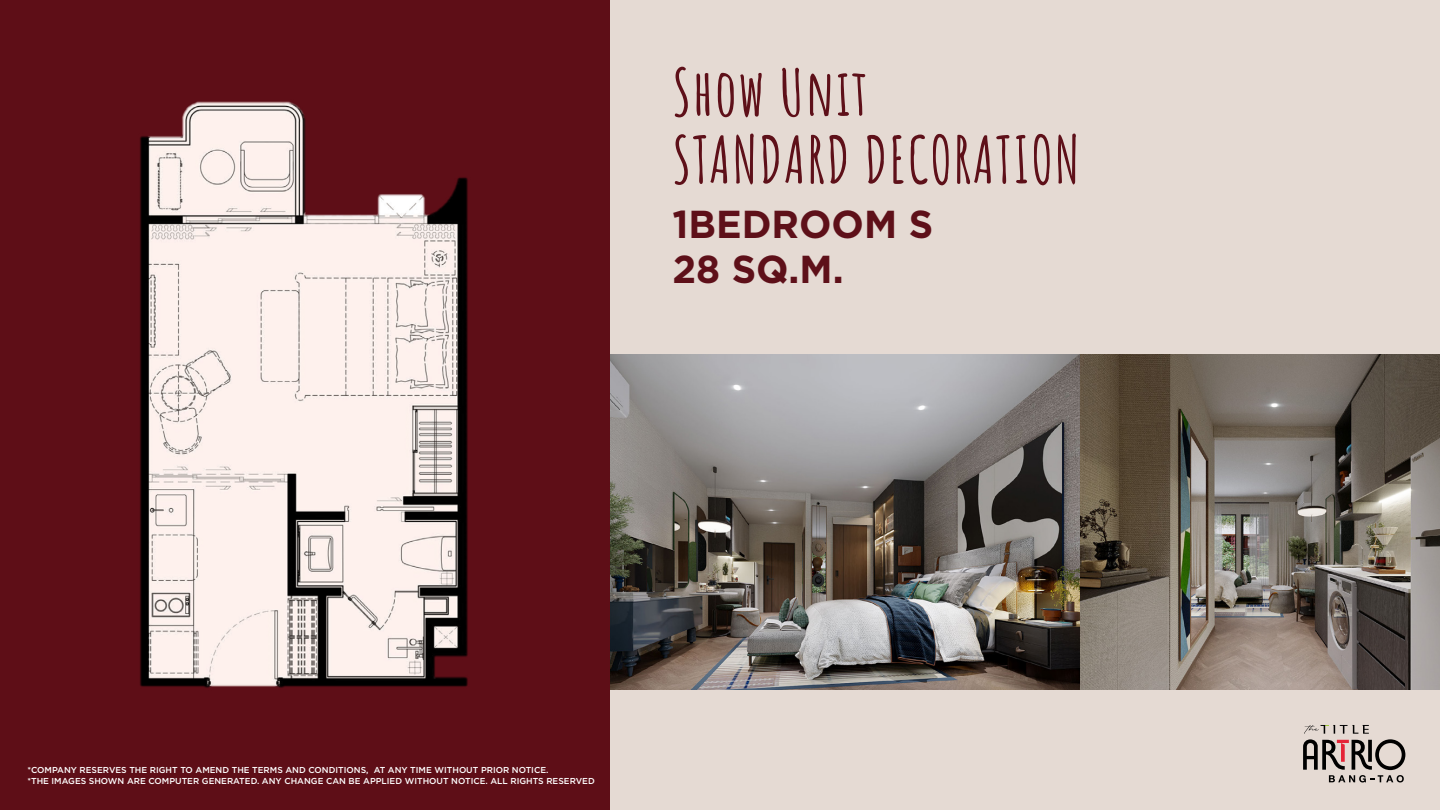
<style>
.page{position:relative;width:1440px;height:810px;background:#5e0e17}
.page>*{position:absolute;margin:0;border:0;box-sizing:border-box;transform-origin:0 0}
.t1{font:700 64.12px/67.5px "Amatic SC";letter-spacing:.03em;color:#5e1019;scale:.95 1}
.t2{font:700 38.92px/45px "Gotham";color:#5e1019}
.t3{font:500 8.62px/11.2px "Gotham";color:#fff}
</style>
<div class="page">
<div style="left:610px;top:0;width:830px;height:810px;background:#e5dad3"></div>
<img style="left:140px;top:101px;width:709px;height:587px">
<img style="left:610px;top:355px;width:473px;height:335px">
<img style="left:1081px;top:355px;width:359px;height:334px">
<svg style="left:1303px;top:725px;width:102px;height:57px"></svg>
<h1 class="t1" style="left:672px;top:54px;width:430px">Show Unit<br>STANDARD DECORATION</h1>
<h2 class="t2" style="left:672px;top:200px;width:262px">1BEDROOM S<br>28 SQ.M.</h2>
<p class="t3" style="left:27px;top:764px;width:569px">*COMPANY RESERVES THE RIGHT TO AMEND THE TERMS AND CONDITIONS, AT ANY TIME WITHOUT PRIOR NOTICE.<br>*THE IMAGES SHOWN ARE COMPUTER GENERATED. ANY CHANGE CAN BE APPLIED WITHOUT NOTICE. ALL RIGHTS RESERVED</p>
</div>
